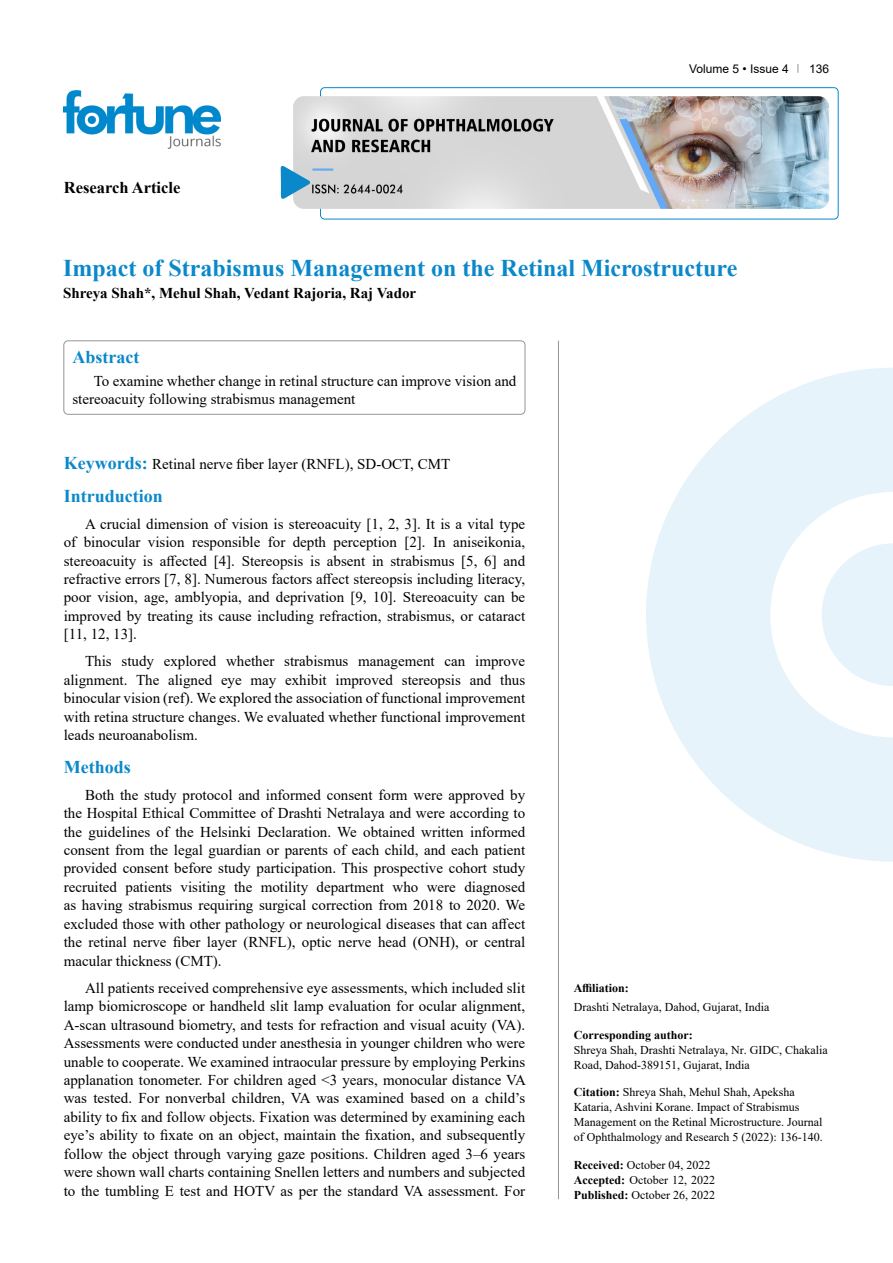
<style>
.page{position:relative;width:893px;height:1263px;background:#fff}
.page>*{position:absolute;margin:0;border:0;box-sizing:border-box;transform-origin:0 0}
.t1{font:700 24px "Times New Roman";color:#0a88ca}
.t2{font:700 18px "Times New Roman";color:#0a88ca}
.t3{font:700 16.5px "Times New Roman";color:#000}
.t4{font:15px/18.5px "Times New Roman";color:#000;text-align:justify}
.t5{font:700 15px "Times New Roman";color:#000}
.t6{font:12px/15px "Times New Roman";color:#000}
.t7{font:700 12px "Times New Roman";color:#000}
.t8{font:12px "Arial";color:#000}
.s1{font-weight:700;font-size:18px;color:#0a88ca}
.s2{font-weight:700}
</style>
<div class="page">
<img style="left:64px;top:90px;width:157px;height:59px">
<svg style="left:646px;top:368px;width:247px;height:494px;fill:#e6f3fa"></svg>
<svg style="left:822px;top:543px;width:71px;height:143px"></svg>
<hr style="left:558px;top:341px;width:1px;height:858px;background:#939598">
<div style="left:64px;top:341px;width:461px;height:73px;border:1px solid #939598;border-radius:4px"></div>
<div style="left:320px;top:87px;width:518px;height:132px;border:1px solid #0a88ca;border-radius:4px"></div>
<img style="left:293px;top:96px;width:536px;height:113px">
<svg style="left:281px;top:166px;width:29px;height:33px"></svg>
<p class="t3" style="left:64px;top:175px;width:118px">Research Article</p>
<p class="t8" style="left:689px;top:60px;width:101px">Volume 5 • Issue 4</p>
<p class="t8" style="left:809px;top:60px;width:22px">136</p>
<h1 class="t1" style="left:63px;top:251px;width:676px">Impact of Strabismus Management on the Retinal Microstructure</h1>
<p class="t5" style="left:63px;top:282px;width:355px">Shreya Shah*, Mehul Shah, Vedant Rajoria, Raj Vador</p>
<p class="t2" style="left:72px;top:344px;width:68px">Abstract</p>
<p class="t4" style="left:72px;top:371px;width:445px;text-indent:21px">To examine whether change in retinal structure can improve vision and stereoacuity following strabismus management</p>
<p class="t4" style="left:64px;top:454px;width:388px"><span class="s1">Keywords:</span> Retinal nerve fiber layer (RNFL), SD-OCT, CMT</p>
<p class="t2" style="left:64px;top:483px;width:101px">Intruduction</p>
<p class="t4" style="left:64px;top:514px;width:463px;text-indent:21px">A crucial dimension of vision is stereoacuity [1, 2, 3]. It is a vital type of binocular vision responsible for depth perception [2]. In aniseikonia, stereoacuity is affected [4]. Stereopsis is absent in strabismus [5, 6] and refractive errors [7, 8]. Numerous factors affect stereopsis including literacy, poor vision, age, amblyopia, and deprivation [9, 10]. Stereoacuity can be improved by treating its cause including refraction, strabismus, or cataract [11, 12, 13].</p>
<p class="t4" style="left:64px;top:652px;width:463px;text-indent:21px">This study explored whether strabismus management can improve alignment. The aligned eye may exhibit improved stereopsis and thus binocular vision (ref). We explored the association of functional improvement with retina structure changes. We evaluated whether functional improvement leads neuroanabolism.</p>
<p class="t2" style="left:64px;top:754px;width:68px">Methods</p>
<p class="t4" style="left:64px;top:785px;width:463px;text-indent:21px">Both the study protocol and informed consent form were approved by the Hospital Ethical Committee of Drashti Netralaya and were according to the guidelines of the Helsinki Declaration. We obtained written informed consent from the legal guardian or parents of each child, and each patient provided consent before study participation. This prospective cohort study recruited patients visiting the motility department who were diagnosed as having strabismus requiring surgical correction from 2018 to 2020. We excluded those with other pathology or neurological diseases that can affect the retinal nerve fiber layer (RNFL), optic nerve head (ONH), or central macular thickness (CMT).</p>
<p class="t4" style="left:64px;top:978px;width:464px;text-indent:21px">All patients received comprehensive eye assessments, which included slit lamp biomicroscope or handheld slit lamp evaluation for ocular alignment, A-scan ultrasound biometry, and tests for refraction and visual acuity (VA).<br>Assessments were conducted under anesthesia in younger children who were unable to cooperate. We examined intraocular pressure by employing Perkins applanation tonometer. For children aged &lt;3 years, monocular distance VA was tested. For nonverbal children, VA was examined based on a child’s ability to fix and follow objects. Fixation was determined by examining each eye’s ability to fixate on an object, maintain the fixation, and subsequently follow the object through varying gaze positions. Children aged 3–6 years were shown wall charts containing Snellen letters and numbers and subjected to the tumbling E test and HOTV as per the standard VA assessment. For</p>
<p class="t7" style="left:574px;top:979px;width:56px">Affiliation:</p>
<p class="t6" style="left:574px;top:999px;width:197px">Drashti Netralaya, Dahod, Gujarat, India</p>
<p class="t7" style="left:574px;top:1026px;width:121px">Corresponding author:</p>
<p class="t6" style="left:574px;top:1042px;width:255px">Shreya Shah, Drashti Netralaya, Nr. GIDC, Chakalia<br>Road, Dahod-389151, Gujarat, India</p>
<p class="t6" style="left:574px;top:1084px;width:250px"><span class="s2">Citation:</span> Shreya Shah, Mehul Shah, Apeksha Kataria, Ashvini Korane. Impact of Strabismus Management on the Retinal Microstructure. Journal of Ophthalmology and Research 5 (2022): 136-140.</p>
<p class="t6" style="left:574px;top:1157px;width:143px"><span class="s2">Received:</span> October 04, 2022<br><span class="s2">Accepted:</span> October 12, 2022<br><span class="s2">Published:</span> October 26, 2022</p>
</div>
